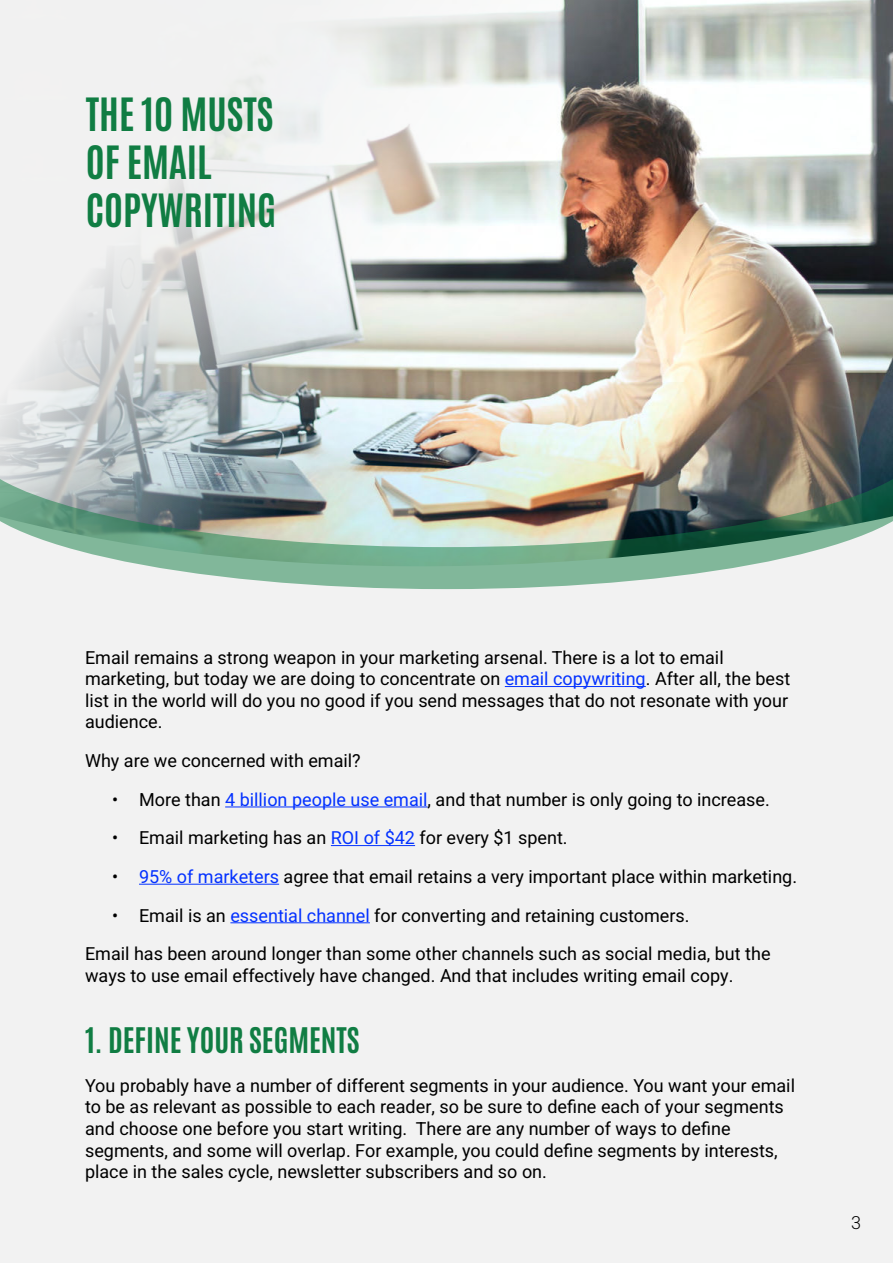
<style>
.page{position:relative;width:893px;height:1263px;background:#f2f2f2}
.page>*{position:absolute;margin:0;border:0;box-sizing:border-box;transform-origin:0 0}
.t1{font:39px/48px "Antonio";color:#107d43}
.t2{font:30px "Antonio";color:#107d43}
.t3{font:18px/21.6px "Heebo";color:#000}
.s1{color:#0432ff}
</style>
<div class="page">
<img style="left:0;top:0;width:893px;height:462px">
<hr style="left:505px;top:686px;width:141px;height:1px;background:#0432ff">
<hr style="left:225px;top:806px;width:203px;height:1px;background:#0432ff">
<hr style="left:331px;top:845px;width:84px;height:1px;background:#0432ff">
<hr style="left:139px;top:884px;width:140px;height:1px;background:#0432ff">
<hr style="left:230px;top:922px;width:140px;height:1px;background:#0432ff">
<img style="left:0;top:462px;width:893px;height:127px">
<h1 class="t1" style="left:86px;top:92px;width:192px">THE 10 MUSTS<br>OF EMAIL<br>COPYWRITING</h1>
<p class="t3" style="left:85px;top:646px;width:707px">Email remains a strong weapon in your marketing arsenal. There is a lot to email marketing, but today we are doing to concentrate on <span class="s1">email copywriting</span>. After all, the best list in the world will do you no good if you send messages that do not resonate with your audience.</p>
<p class="t3" style="left:85px;top:749px;width:277px">Why are we concerned with email?</p>
<p class="t3" style="left:112px;top:788px;width:659px">• More than <span class="s1">4 billion people use email</span>, and that number is only going to increase.</p>
<p class="t3" style="left:112px;top:826px;width:457px">• Email marketing has an <span class="s1">ROI of $42</span> for every $1 spent.</p>
<p class="t3" style="left:112px;top:865px;width:687px">• <span class="s1">95% of marketers</span> agree that email retains a very important place within marketing.</p>
<p class="t3" style="left:85px;top:895px;width:687px;line-height:38.5px;text-indent:27px">• Email is an <span class="s1">essential channel</span> for converting and retaining customers.<br>Email has been around longer than some other channels such as social media, but the</p>
<p class="t3" style="left:85px;top:964px;width:650px">ways to use email effectively have changed. And that includes writing email copy.</p>
<h2 class="t2" style="left:85px;top:1026px;width:276px">1. DEFINE YOUR SEGMENTS</h2>
<p class="t3" style="left:85px;top:1074px;width:711px">You probably have a number of different segments in your audience. You want your email to be as relevant as possible to each reader, so be sure to define each of your segments and choose one before you start writing. There are any number of ways to define segments, and some will overlap. For example, you could define segments by interests, place in the sales cycle, newsletter subscribers and so on.</p>
<p class="t3" style="left:851px;top:1211px;width:11px">3</p>
</div>
